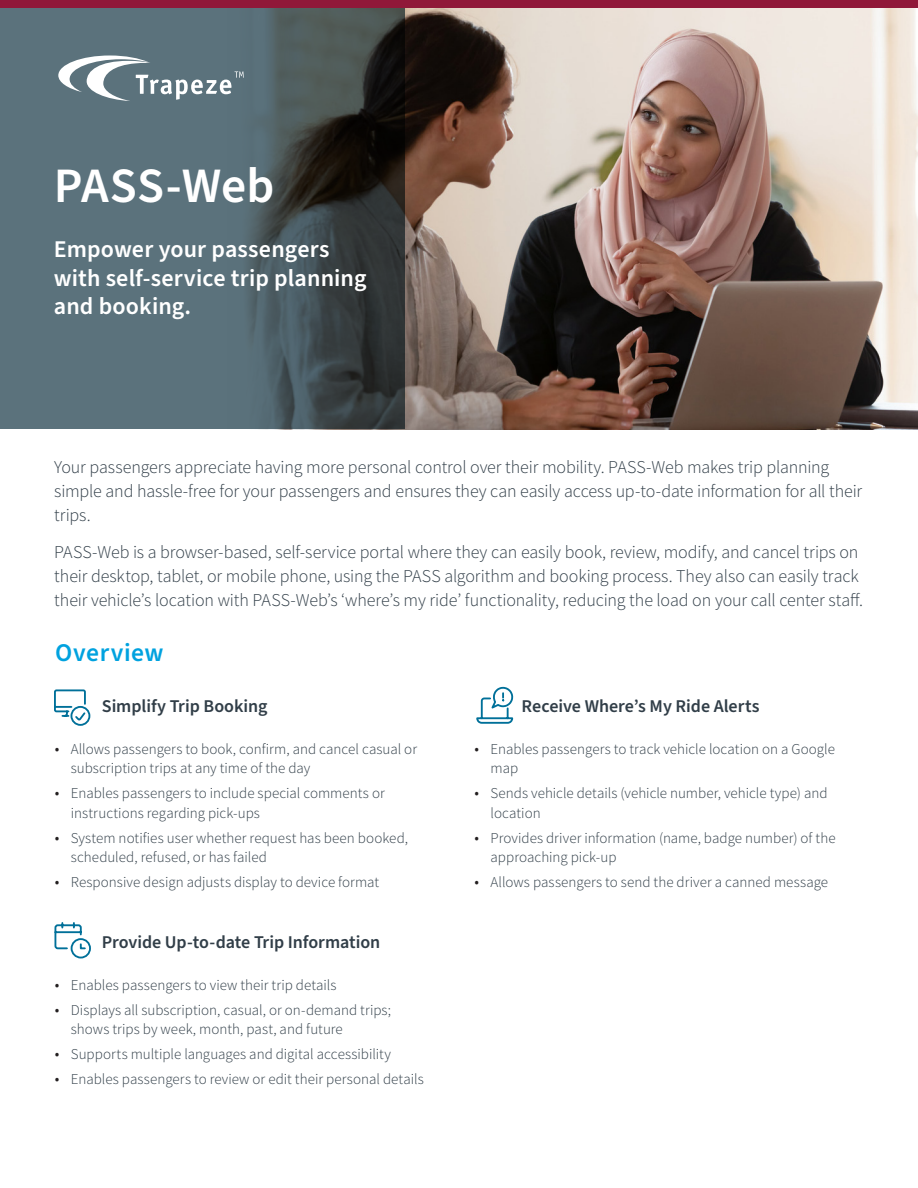
<style>
.page{position:relative;width:918px;height:1188px;background:#fff}
.page>*{position:absolute;margin:0;border:0;box-sizing:border-box;transform-origin:0 0}
.Page_Title{font:600 49.5px "Source Sans Pro";letter-spacing:.005em;color:#fff}
.Body_Header_-_Overvi{font:600 25.5px "Source Sans Pro";letter-spacing:.02em;color:#00a2df}
.Page_Title_Subhead{font:600 24px/28.5px "Source Sans Pro";letter-spacing:.005em;color:#fff}
.Main_Body_Copy{font:300 18px/24px "Source Sans Pro";letter-spacing:-.005em;color:#313e48}
.Feature_Titles{font:600 18px "Source Sans Pro";letter-spacing:-.005em;color:#313e48}
.t1{font:300 15px/19.5px "Source Sans Pro";color:#313e48}
.s1{font-size:16.5px;color:#231f20}
</style>
<div class="page">
<div style="left:0;top:0;width:918px;height:8px;background:#901839"></div>
<svg style="left:54px;top:922px;width:37px;height:37px"></svg>
<img style="left:405px;top:8px;width:513px;height:421px">
<svg style="left:0;top:8px;width:405px;height:421px;background:#4e5f66"></svg>
<svg style="left:58px;top:56px;width:186px;height:45px"></svg>
<svg style="left:54px;top:689px;width:37px;height:37px"></svg>
<svg style="left:476px;top:686px;width:38px;height:38px"></svg>
<p class="Page_Title" style="left:54px;top:152px;width:222px">PASS-Web</p>
<p class="Page_Title_Subhead" style="left:54px;top:236px;width:314px">Empower your passengers with self-service trip planning and booking.</p>
<p class="Main_Body_Copy" style="left:54px;top:455px;width:810px">Your passengers appreciate having more personal control over their mobility. PASS-Web makes trip planning simple and hassle-free for your passengers and ensures they can easily access up-to-date information for all their trips.</p>
<p class="Main_Body_Copy" style="left:54px;top:540px;width:810px">PASS-Web is a browser-based, self-service portal where they can easily book, review, modify, and cancel trips on their desktop, tablet, or mobile phone, using the PASS algorithm and booking process. They also can easily track their vehicle’s location with PASS-Web’s ‘where’s my ride’ functionality, reducing the load on your call center staff.</p>
<p class="Body_Header_-_Overvi" style="left:55px;top:635px;width:110px">Overview</p>
<p class="Feature_Titles" style="left:102px;top:694px;width:167px">Simplify Trip Booking</p>
<p class="t1" style="left:71px;top:739px;width:348px;text-indent:-16px"><span class="s1">•</span> Allows passengers to book, confirm, and cancel casual or subscription trips at any time of the day</p>
<p class="t1" style="left:71px;top:784px;width:315px;text-indent:-16px"><span class="s1">•</span> Enables passengers to include special comments or instructions regarding pick-ups</p>
<p class="t1" style="left:71px;top:828px;width:339px;text-indent:-16px"><span class="s1">•</span> System notifies user whether request has been booked, scheduled, refused, or has failed</p>
<p class="t1" style="left:55px;top:872px;width:326px"><span class="s1">•</span> Responsive design adjusts display to device format</p>
<p class="Feature_Titles" style="left:102px;top:930px;width:280px">Provide Up-to-date Trip Information</p>
<p class="t1" style="left:55px;top:975px;width:283px"><span class="s1">•</span> Enables passengers to view their trip details</p>
<p class="t1" style="left:71px;top:1000px;width:322px;text-indent:-16px"><span class="s1">•</span> Displays all subscription, casual, or on-demand trips; shows trips by week, month, past, and future</p>
<p class="t1" style="left:55px;top:1045px;width:338px"><span class="s1">•</span> Supports multiple languages and digital accessibility</p>
<p class="t1" style="left:55px;top:1070px;width:371px"><span class="s1">•</span> Enables passengers to review or edit their personal details</p>
<p class="Feature_Titles" style="left:522px;top:694px;width:240px">Receive Where’s My Ride Alerts</p>
<p class="t1" style="left:491px;top:739px;width:346px;text-indent:-16px"><span class="s1">•</span> Enables passengers to track vehicle location on a Google map</p>
<p class="t1" style="left:491px;top:784px;width:339px;text-indent:-16px"><span class="s1">•</span> Sends vehicle details (vehicle number, vehicle type) and location</p>
<p class="t1" style="left:491px;top:828px;width:347px;text-indent:-16px"><span class="s1">•</span> Provides driver information (name, badge number) of the approaching pick-up</p>
<p class="t1" style="left:474px;top:872px;width:355px"><span class="s1">•</span> Allows passengers to send the driver a canned message</p>
</div>
